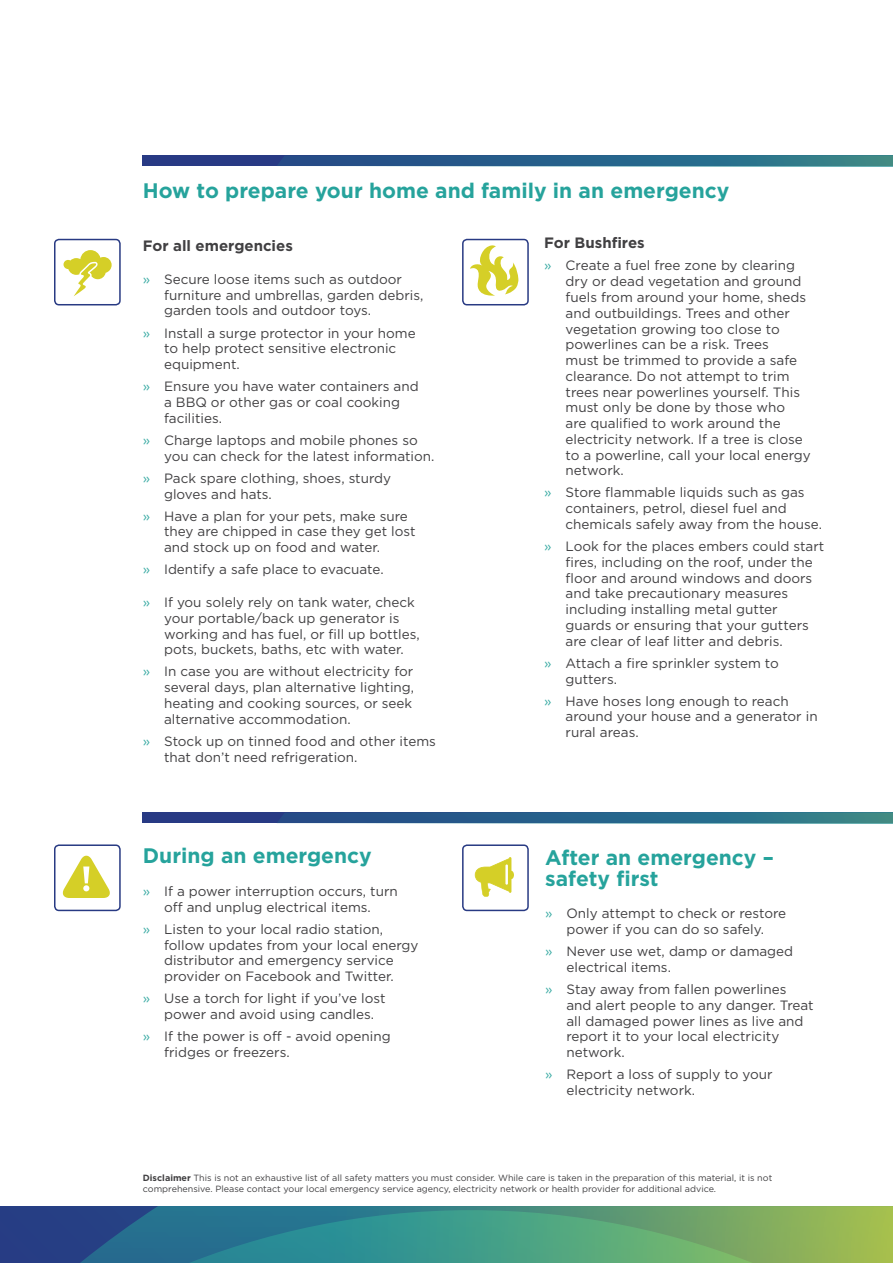
<style>
.page{position:relative;width:893px;height:1263px;background:#fff}
.page>*{position:absolute;margin:0;border:0;box-sizing:border-box;transform-origin:0 0}
.t1{font:700 21px/21px "Gotham";color:#26a39c}
.t2{font:700 15px "Gotham";color:#414042}
.t3{font:13.5px/15.8px "Gotham";color:#414042}
.t4{font:9px/10.5px "Gotham";color:#414042}
.s1{color:#3caca5}
.s2{font-weight:700}
</style>
<div class="page">
<div style="left:54px;top:844px;width:67px;height:67px;border:2px solid #283a83;border-radius:4px"></div>
<svg style="left:62px;top:855px;width:48px;height:43px"></svg>
<div style="left:54px;top:239px;width:67px;height:66px;border:2px solid #283a83;border-radius:4px"></div>
<svg style="left:64px;top:250px;width:48px;height:46px"></svg>
<div style="left:462px;top:239px;width:67px;height:66px;border:2px solid #283a83;border-radius:4px"></div>
<svg style="left:470px;top:245px;width:49px;height:51px"></svg>
<svg style="left:143px;top:812px;width:750px;height:11px;background:#295c88"></svg>
<svg style="left:143px;top:155px;width:750px;height:11px;background:#295c88"></svg>
<div style="left:462px;top:844px;width:67px;height:67px;border:2px solid #283a83;border-radius:4px"></div>
<div style="left:509px;top:871px;width:5px;height:8px;background:#d5cf27;border-radius:50%"></div>
<svg style="left:475px;top:857px;width:36px;height:40px"></svg>
<hr style="left:505px;top:864px;width:3px;height:21px;background:#fff">
<svg style="left:0;top:1210px;width:228px;height:53px;background:#265689"></svg>
<svg style="left:228px;top:1206px;width:665px;height:57px;background:#579e7a"></svg>
<h1 class="t1" style="left:143px;top:179px;width:588px">How to prepare your home and family in an emergency</h1>
<p class="t2" style="left:544px;top:234px;width:102px">For Bushfires</p>
<p class="t3" style="left:566px;top:258px;width:247px;text-indent:-21px"><span class="s1">»</span> Create a fuel free zone by clearing dry or dead vegetation and ground fuels from around your home, sheds and outbuildings. Trees and other vegetation growing too close to powerlines can be a risk. Trees<br>must be trimmed to provide a safe clearance. Do not attempt to trim trees near powerlines yourself. This must only be done by those who<br>are qualified to work around the electricity network. If a tree is close to a powerline, call your local energy network.</p>
<p class="t3" style="left:566px;top:484px;width:258px;text-indent:-21px"><span class="s1">»</span> Store flammable liquids such as gas containers, petrol, diesel fuel and chemicals safely away from the house.</p>
<p class="t3" style="left:566px;top:538px;width:260px;text-indent:-21px"><span class="s1">»</span> Look for the places embers could start fires, including on the roof, under the floor and around windows and doors and take precautionary measures including installing metal gutter guards or ensuring that your gutters are clear of leaf litter and debris.</p>
<p class="t3" style="left:566px;top:655px;width:215px;text-indent:-21px"><span class="s1">»</span> Attach a fire sprinkler system to gutters.</p>
<p class="t3" style="left:566px;top:693px;width:254px;text-indent:-21px"><span class="s1">»</span> Have hoses long enough to reach around your house and a generator in rural areas.</p>
<p class="t2" style="left:143px;top:237px;width:152px">For all emergencies</p>
<p class="t3" style="left:164px;top:271px;width:261px;text-indent:-21px"><span class="s1">»</span> Secure loose items such as outdoor furniture and umbrellas, garden debris, garden tools and outdoor toys.</p>
<p class="t3" style="left:164px;top:325px;width:253px;text-indent:-21px"><span class="s1">»</span> Install a surge protector in your home to help protect sensitive electronic equipment.</p>
<p class="t3" style="left:164px;top:378px;width:256px;text-indent:-21px"><span class="s1">»</span> Ensure you have water containers and a BBQ or other gas or coal cooking facilities.</p>
<p class="t3" style="left:164px;top:432px;width:272px;text-indent:-21px"><span class="s1">»</span> Charge laptops and mobile phones so you can check for the latest information.</p>
<p class="t3" style="left:164px;top:470px;width:229px;text-indent:-21px"><span class="s1">»</span> Pack spare clothing, shoes, sturdy gloves and hats.</p>
<p class="t3" style="left:164px;top:508px;width:253px;text-indent:-21px"><span class="s1">»</span> Have a plan for your pets, make sure they are chipped in case they get lost and stock up on food and water.</p>
<p class="t3" style="left:143px;top:561px;width:242px"><span class="s1">»</span> Identify a safe place to evacuate.</p>
<p class="t3" style="left:164px;top:594px;width:257px;text-indent:-21px"><span class="s1">»</span> If you solely rely on tank water, check your portable/back up generator is working and has fuel, or fill up bottles, pots, buckets, baths, etc with water.</p>
<p class="t3" style="left:164px;top:664px;width:252px;text-indent:-21px"><span class="s1">»</span> In case you are without electricity for several days, plan alternative lighting, heating and cooking sources, or seek alternative accommodation.</p>
<p class="t3" style="left:164px;top:733px;width:273px;text-indent:-21px"><span class="s1">»</span> Stock up on tinned food and other items that don’t need refrigeration.</p>
<h1 class="t1" style="left:143px;top:845px;width:230px">During an emergency</h1>
<p class="t3" style="left:143px;top:883px;width:256px;text-align:center"><span class="s1">»</span> If a power interruption occurs, turn off and unplug electrical items.</p>
<p class="t3" style="left:164px;top:921px;width:256px;text-indent:-21px"><span class="s1">»</span> Listen to your local radio station, follow updates from your local energy distributor and emergency service provider on Facebook and Twitter.</p>
<p class="t3" style="left:164px;top:990px;width:223px;text-indent:-21px"><span class="s1">»</span> Use a torch for light if you’ve lost power and avoid using candles.</p>
<p class="t3" style="left:164px;top:1028px;width:228px;text-indent:-21px"><span class="s1">»</span> If the power is off - avoid opening fridges or freezers.</p>
<h1 class="t1" style="left:545px;top:846px;width:230px">After an emergency – safety first</h1>
<p class="t3" style="left:545px;top:905px;width:242px;text-align:center"><span class="s1">»</span> Only attempt to check or restore power if you can do so safely.</p>
<p class="t3" style="left:566px;top:943px;width:228px;text-indent:-21px"><span class="s1">»</span> Never use wet, damp or damaged electrical items.</p>
<p class="t3" style="left:566px;top:981px;width:249px;text-indent:-21px"><span class="s1">»</span> Stay away from fallen powerlines and alert people to any danger. Treat all damaged power lines as live and report it to your local electricity network.</p>
<p class="t3" style="left:566px;top:1066px;width:208px;text-indent:-21px"><span class="s1">»</span> Report a loss of supply to your electricity network.</p>
<p class="t4" style="left:143px;top:1172px;width:631px"><span class="s2">Disclaimer</span> This is not an exhaustive list of all safety matters you must consider. While care is taken in the preparation of this material, it is not comprehensive. Please contact your local emergency service agency, electricity network or health provider for additional advice.</p>
</div>
